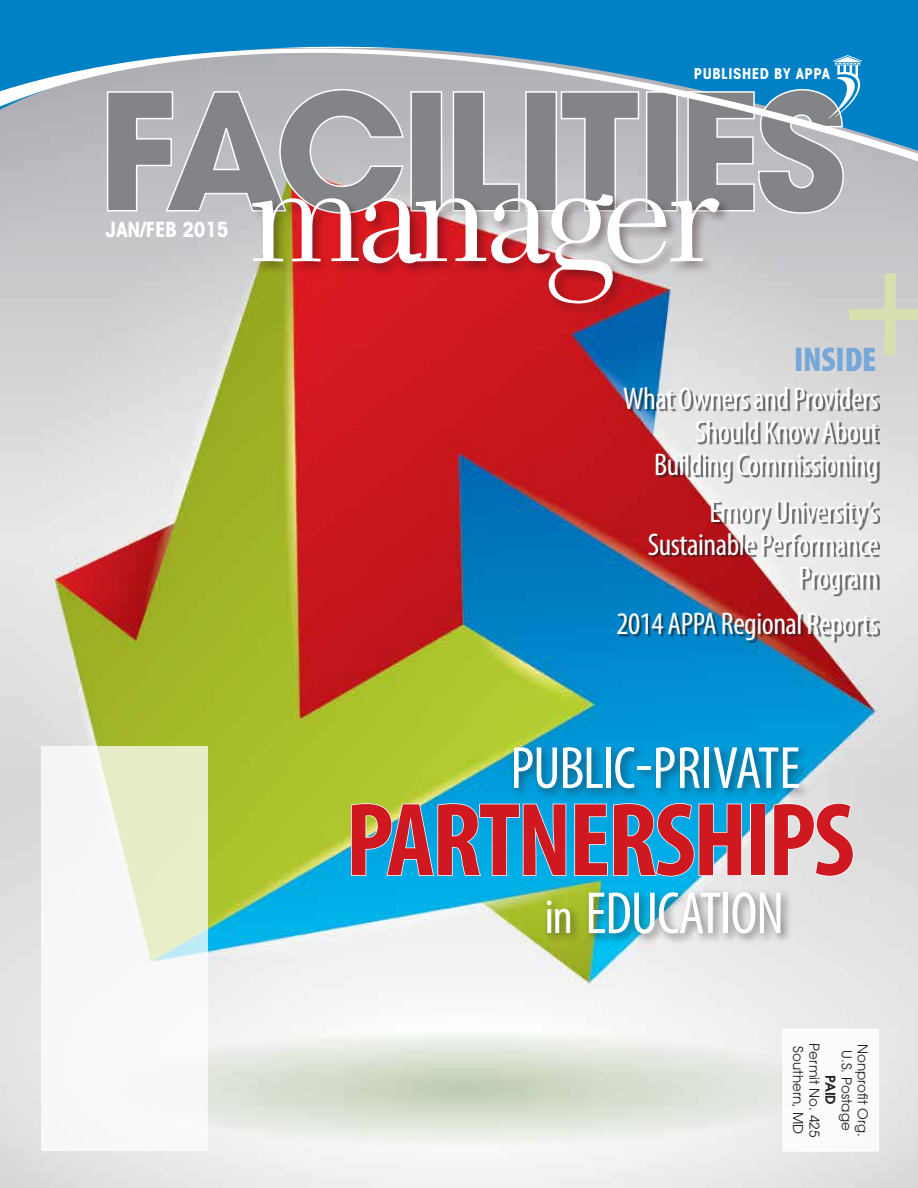
<style>
.page{position:relative;width:918px;height:1188px;background:#fff}
.page>*{position:absolute;margin:0;border:0;box-sizing:border-box;transform-origin:0 0}
.t1{font:700 condensed 105px "Myriad Pro";letter-spacing:-.025em;color:#cf181f}
.t2{font:condensed 60px "Myriad Pro";letter-spacing:-.02em;color:#fff}
.t3{font:900 condensed 34.5px "Myriad Pro";letter-spacing:-.005em;color:#75a7d9}
.t4{font:condensed 31.5px/33px "Myriad Pro";letter-spacing:-.015em;color:#fff;text-align:right}
.t5{font:700 condensed 21px "Avant Garde";letter-spacing:-.01em;color:#fff}
.t6{font:700 condensed 15px "Avant Garde";letter-spacing:.035em;color:#fff}
.t7{font:13.5px/16.2px "Avant Garde";color:#231f20;text-align:center}
.t8{font:600 13.5px "Avant Garde";color:#231f20}
.s1{font-size:49.5px}
</style>
<div class="page">
<img style="left:0;top:183px;width:918px;height:1005px">
<svg style="left:106px;top:183px;width:739px;height:31px;background:#a0a1a4"></svg>
<div style="left:250px;top:191px;width:482px;height:126px;background:#2a0e12;opacity:.4"></div>
<svg style="left:252px;top:194px;width:468px;height:109px"></svg>
<svg style="left:0;top:0;width:918px;height:183px;background:#699bb8"></svg>
<div style="left:783px;top:1030px;width:95px;height:121px;background:#fff"></div>
<svg style="left:849px;top:273px;width:69px;height:83px;background:#d0d2c5"></svg>
<svg style="left:41px;top:746px;width:166px;height:405px"></svg>
<div style="left:620px;top:390px;width:260px;height:253px;background:#231f20;opacity:.62"></div>
<div style="left:510px;top:743px;width:301px;height:58px;background:#231f20;opacity:.55"></div>
<svg style="left:350px;top:803px;width:217px;height:74px;background:#35b7d9"></svg>
<svg style="left:574px;top:802px;width:169px;height:75px;background:#32b9e8"></svg>
<div style="left:750px;top:804px;width:15px;height:72px;border:2px solid #fff"></div>
<svg style="left:773px;top:802px;width:81px;height:75px;background:#e3e3e3"></svg>
<div style="left:543px;top:888px;width:249px;height:58px;background:#231f20;opacity:.55"></div>
<svg style="left:828px;top:55px;width:49px;height:63px;background:#3798cd"></svg>
<p class="t5" style="left:106px;top:216px;width:124px">JAN/FEB 2015</p>
<p class="t6" style="left:694px;top:64px;width:138px">PUBLISHED BY APPA</p>
<p class="t3" style="left:794px;top:340px;width:84px">INSIDE</p>
<p class="t4" style="left:623px;top:383px;width:257px">What Owners and Providers<br>Should Know About<br>Building Commissioning</p>
<p class="t4" style="left:648px;top:495px;width:232px">Emory University’s<br>Sustainable Performance<br>Program</p>
<p class="t4" style="left:617px;top:608px;width:263px">2014 APPA Regional Reports</p>
<h2 class="t2" style="left:510px;top:736px;width:292px">PUBLIC-PRIVATE</h2>
<h1 class="t1" style="left:346px;top:782px;width:511px">PARTNERSHIPS</h1>
<h2 class="t2" style="left:545px;top:881px;width:241px"><span class="s1">in</span> EDUCATION</h2>
<p class="t7" style="left:806px;top:1046px;width:89px;rotate:90deg">Southern, MD</p>
<p class="t7" style="left:822px;top:1043px;width:95px;rotate:90deg">Permit No. 425</p>
<p class="t7" style="left:871px;top:1044px;width:94px;rotate:90deg">Nonprofit Org.<br>U.S. Postage</p>
<p class="t8" style="left:839px;top:1075px;width:31px;rotate:90deg">PAID</p>
</div>
